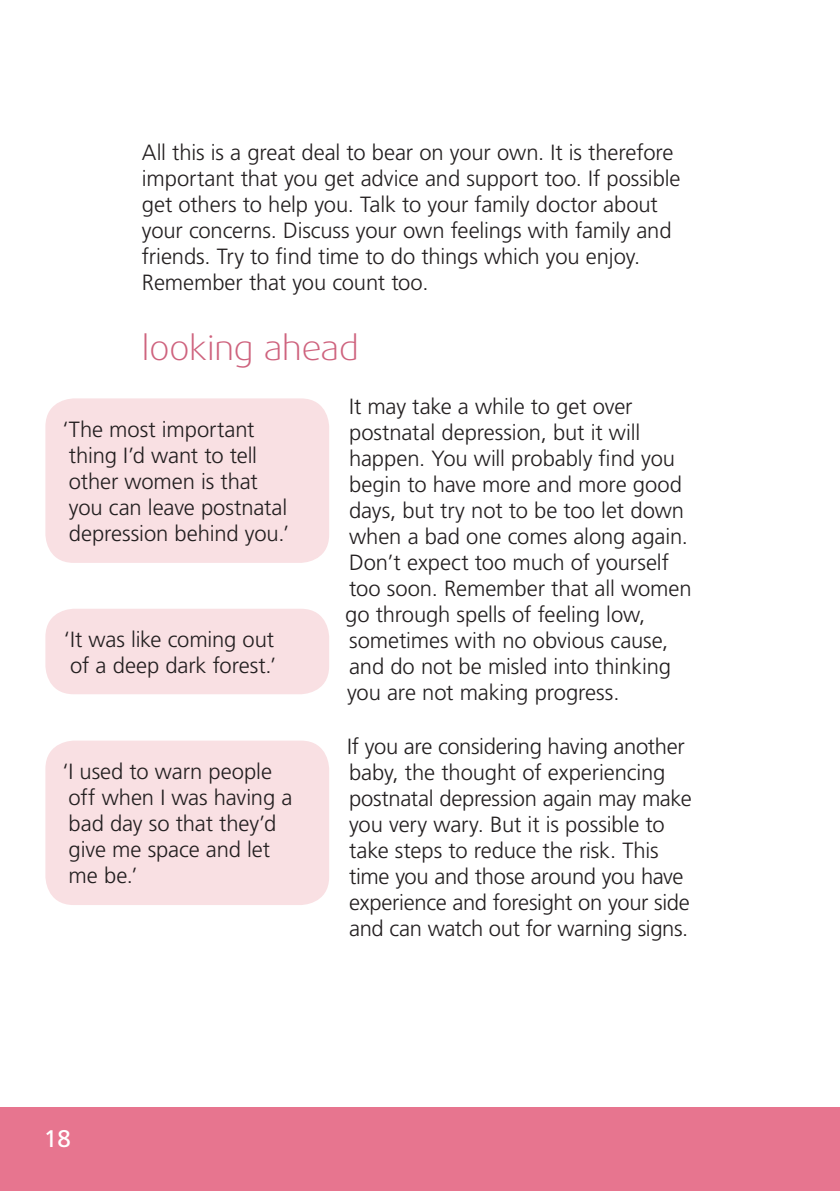
<style>
.page{position:relative;width:840px;height:1191px;background:#fff}
.page>*{position:absolute;margin:0;border:0;box-sizing:border-box;transform-origin:0 0}
.body_text_1{font:300 expanded 34px "Dax OT";letter-spacing:-.005em;color:#ce627d}
.t1{font:24px "Frutiger LT Std";color:#fff}
.body_text_1-2{font:300 22px/26px "Frutiger LT Std";letter-spacing:-.01em;color:#231f20}
</style>
<div class="page">
<div style="left:0;top:1107px;width:839px;height:84px;background:#e7758f"></div>
<div style="left:45px;top:398px;width:284px;height:165px;background:#f9e0e3;border-radius:28px"></div>
<div style="left:45px;top:609px;width:284px;height:85px;background:#f9e0e3;border-radius:28px"></div>
<div style="left:45px;top:740px;width:284px;height:165px;background:#f9e0e3;border-radius:28px"></div>
<p class="body_text_1-2" style="left:142px;top:140px;width:540px">All this is a great deal to bear on your own. It is therefore important that you get advice and support too. If possible get others to help you. Talk to your family doctor about your concerns. Discuss your own feelings with family and friends. Try to find time to do things which you enjoy.<br>Remember that you count too.</p>
<p class="body_text_1" style="left:142px;top:326px;width:218px">looking ahead</p>
<p class="body_text_1-2" style="left:345px;top:393px;width:348px">It may take a while to get over postnatal depression, but it will happen. You will probably find you begin to have more and more good days, but try not to be too let down when a bad one comes along again.<br>Don’t expect too much of yourself too soon. Remember that all women go through spells of feeling low, sometimes with no obvious cause, and do not be misled into thinking you are not making progress.</p>
<p class="body_text_1-2" style="left:347px;top:734px;width:346px">If you are considering having another baby, the thought of experiencing postnatal depression again may make you very wary. But it is possible to take steps to reduce the risk. This time you and those around you have experience and foresight on your side and can watch out for warning signs.</p>
<p class="body_text_1-2" style="left:62px;top:416px;width:228px">‘The most important thing I’d want to tell other women is that you can leave postnatal depression behind you.’</p>
<p class="body_text_1-2" style="left:64px;top:626px;width:214px">‘It was like coming out of a deep dark forest.’</p>
<p class="body_text_1-2" style="left:62px;top:758px;width:231px">‘I used to warn people off when I was having a bad day so that they’d give me space and let me be.’</p>
<p class="t1" style="left:44px;top:1124px;width:28px">18</p>
</div>
